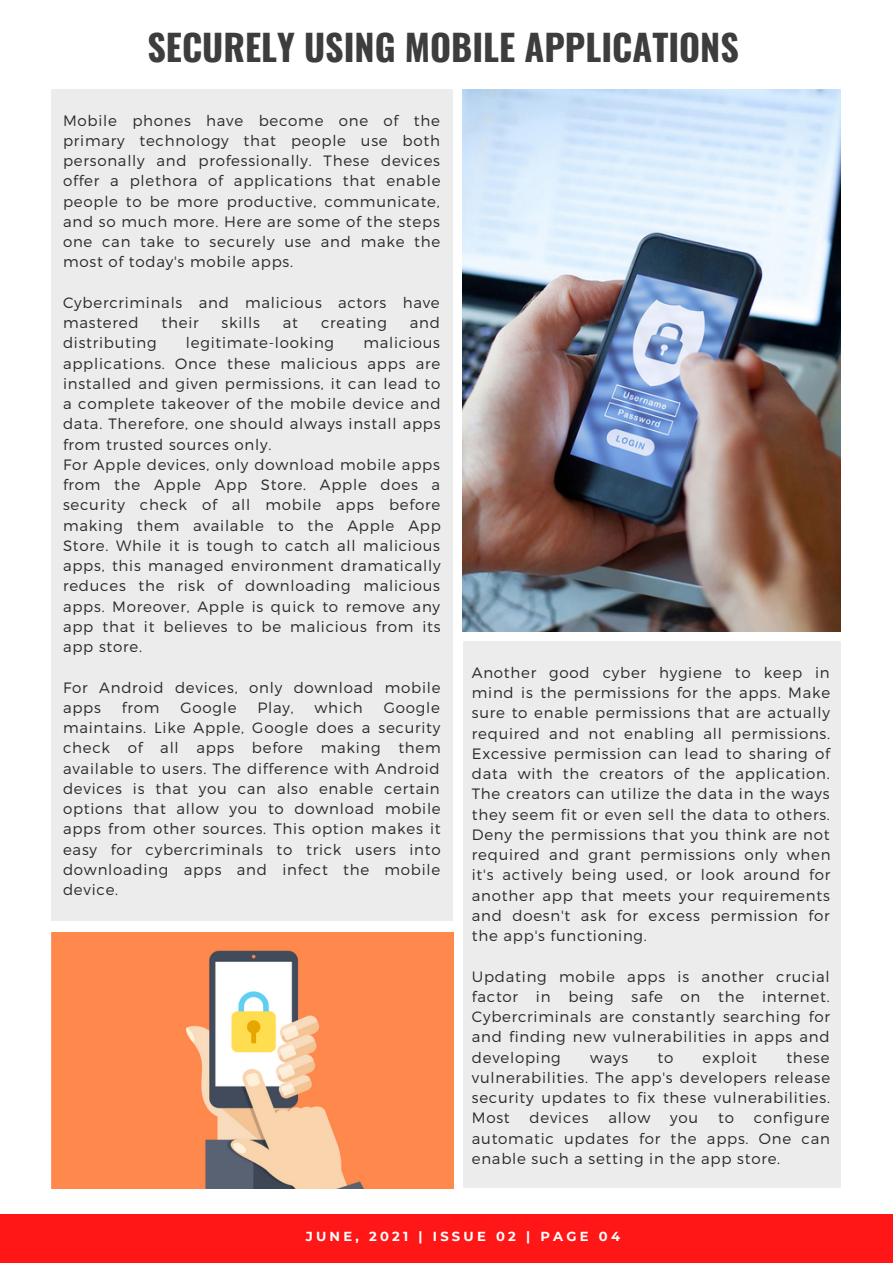
<style>
.page{position:relative;width:893px;height:1264px;background:#fff}
.page>*{position:absolute;margin:0;border:0;box-sizing:border-box;transform-origin:0 0}
.t1{font:700 36px "Oswald";color:#3d3d3d}
.t2{font:300 15px/20.2px "Montserrat";letter-spacing:.05em;color:#282828;text-align:justify}
.t3{font:700 13.05px "Montserrat";letter-spacing:.25em;color:#fff}
</style>
<div class="page">
<div style="left:0;top:1214px;width:892px;height:48px;background:#ff1616"></div>
<div style="left:51px;top:89px;width:401px;height:831px;background:#ececec"></div>
<div style="left:462px;top:641px;width:378px;height:547px;background:#ececec"></div>
<img style="left:51px;top:932px;width:403px;height:256px">
<img style="left:463px;top:89px;width:377px;height:542px">
<h1 class="t1" style="left:147px;top:19px;width:593px">SECURELY USING MOBILE APPLICATIONS</h1>
<p class="t2" style="left:63px;top:109px;width:379px">Mobile phones have become one of the primary technology that people use both personally and professionally. These devices offer a plethora of applications that enable people to be more productive, communicate, and so much more. Here are some of the steps one can take to securely use and make the most of today's mobile apps.</p>
<p class="t2" style="left:63px;top:292px;width:378px">Cybercriminals and malicious actors have mastered</p>
<p class="t2" style="left:161px;top:312px;width:39px">their</p>
<p class="t2" style="left:222px;top:312px;width:40px">skills</p>
<p class="t2" style="left:283px;top:312px;width:17px">at</p>
<p class="t2" style="left:321px;top:312px;width:67px">creating</p>
<p class="t2" style="left:410px;top:312px;width:32px">and</p>
<p class="t2" style="left:63px;top:332px;width:379px;text-align:left;text-indent:300px">malicious applications. Once these malicious apps are installed and given permissions, it can lead to a complete takeover of the mobile device and data. Therefore, one should always install apps from trusted sources only.<br>For Apple devices, only download mobile apps from the Apple App Store. Apple does a security check of all mobile apps before making them available to the Apple App Store. While it is tough to catch all malicious apps, this managed environment dramatically reduces the risk of downloading malicious apps. Moreover, Apple is quick to remove any app that it believes to be malicious from its app store.</p>
<p class="t2" style="left:63px;top:676px;width:379px">For Android devices, only download mobile apps</p>
<p class="t2" style="left:63px;top:332px;width:95px">distributing</p>
<p class="t2" style="left:186px;top:332px;width:150px">legitimate-looking</p>
<p class="t2" style="left:122px;top:696px;width:39px">from</p>
<p class="t2" style="left:180px;top:696px;width:58px">Google</p>
<p class="t2" style="left:257px;top:696px;width:38px">Play,</p>
<p class="t2" style="left:314px;top:696px;width:50px">which</p>
<p class="t2" style="left:63px;top:696px;width:379px;text-indent:320px">Google maintains. Like Apple, Google does a security check of all apps before making them available to users. The difference with Android devices is that you can also enable certain options that allow you to download mobile apps from other sources. This option makes it easy for cybercriminals to trick users into downloading apps and infect the mobile device.</p>
<p class="t2" style="left:472px;top:661px;width:360px">Another good cyber hygiene to keep in mind is the permissions for the apps. Make sure to enable permissions that are actually required and not enabling all permissions.<br>Excessive permission can lead to sharing of data with the creators of the application.<br>The creators can utilize the data in the ways they seem fit or even sell the data to others.<br>Deny the permissions that you think are not required and grant permissions only when it's actively being used, or look around for another app that meets your requirements and doesn't ask for excess permission for the app's functioning.</p>
<p class="t2" style="left:472px;top:965px;width:359px">Updating mobile apps is another crucial factor in being safe on the internet.<br>Cybercriminals are constantly searching for and finding new vulnerabilities in apps and developing</p>
<p class="t2" style="left:472px;top:1046px;width:360px;text-indent:314px">these vulnerabilities. The app's developers release security updates to fix these vulnerabilities.<br>Most</p>
<p class="t2" style="left:590px;top:1046px;width:40px">ways</p>
<p class="t2" style="left:657px;top:1046px;width:17px">to</p>
<p class="t2" style="left:702px;top:1046px;width:56px">exploit</p>
<p class="t2" style="left:472px;top:1107px;width:359px;text-indent:282px">configure automatic updates for the apps. One can enable such a setting in the app store.</p>
<p class="t2" style="left:529px;top:1107px;width:60px">devices</p>
<p class="t2" style="left:608px;top:1107px;width:44px">allow</p>
<p class="t2" style="left:670px;top:1107px;width:29px">you</p>
<p class="t2" style="left:718px;top:1107px;width:17px">to</p>
<p class="t3" style="left:306px;top:1228px;width:316px">JUNE, 2021 | ISSUE 02 | PAGE 04</p>
</div>
